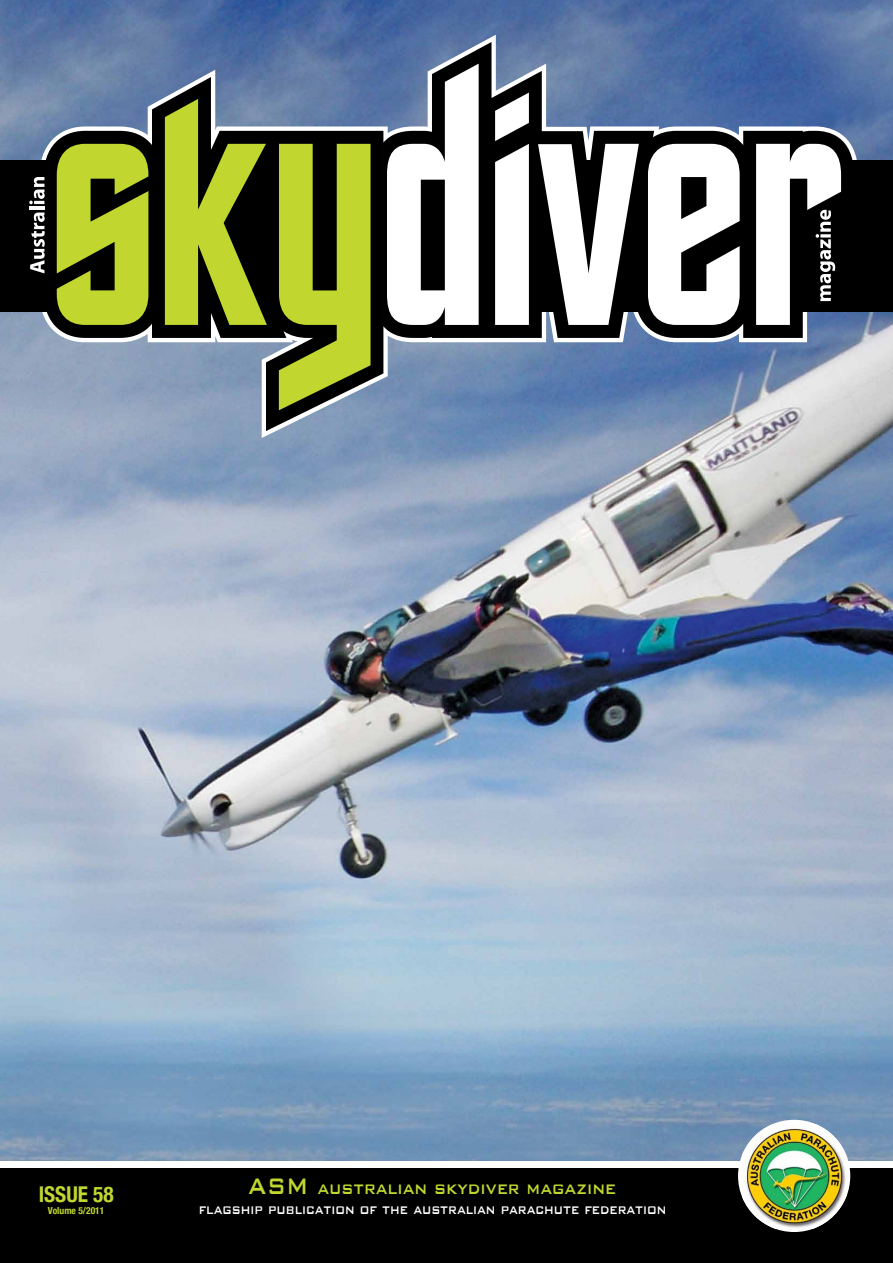
<style>
.page{position:relative;width:893px;height:1263px;background:#fff}
.page>*{position:absolute;margin:0;border:0;box-sizing:border-box;transform-origin:0 0}
.t1{font:500 22.5px "Bank Gothic";color:#c1d72f;scale:.8 1}
.t2{font:700 condensed 21.75px "Helvetica Neue";color:#c1d72f}
.t3{font:500 18px "Bank Gothic";color:#fff;scale:.75 1}
.t4{font:700 condensed 9.75px "Helvetica Neue";color:#c1d72f}
.s1{font-size:30px}
</style>
<div class="page">
<img style="left:0;top:0;width:893px;height:1161px">
<svg style="left:40px;top:35px;width:818px;height:403px;background:#758cb1"></svg>
<svg style="left:44px;top:42px;width:810px;height:389px;background:#647999"></svg>
<div style="left:0;top:161px;width:893px;height:151px;background:#000"></div>
<svg style="left:30px;top:212px;width:15px;height:61px"></svg>
<hr style="left:29px;top:207px;width:15px;height:3px;background:#fff">
<svg style="left:29px;top:177px;width:16px;height:27px"></svg>
<svg style="left:57px;top:144px;width:91px;height:181px"></svg>
<svg style="left:165px;top:99px;width:102px;height:226px"></svg>
<svg style="left:279px;top:144px;width:92px;height:266px;background:#8f9f2c"></svg>
<svg style="left:387px;top:64px;width:92px;height:261px"></svg>
<svg style="left:495px;top:93px;width:34px;height:232px"></svg>
<svg style="left:538px;top:144px;width:101px;height:181px"></svg>
<svg style="left:648px;top:144px;width:92px;height:181px"></svg>
<svg style="left:756px;top:144px;width:85px;height:181px"></svg>
<div style="left:0;top:1169px;width:893px;height:94px;background:#000"></div>
<div style="left:738px;top:1120px;width:112px;height:112px;background:#fff;border-radius:50%"></div>
<img style="left:742px;top:1124px;width:105px;height:105px">
<p class="t2" style="left:39px;top:1181px;width:76px">ISSUE 58</p>
<p class="t4" style="left:48px;top:1204px;width:58px">Volume 5/2011</p>
<p class="t1" style="left:248px;top:1170px;width:462px"><span class="s1">ASM</span> australian skydiver magazine</p>
<p class="t3" style="left:199px;top:1195px;width:625px">flagship publication of the australian parachute federation</p>
</div>
